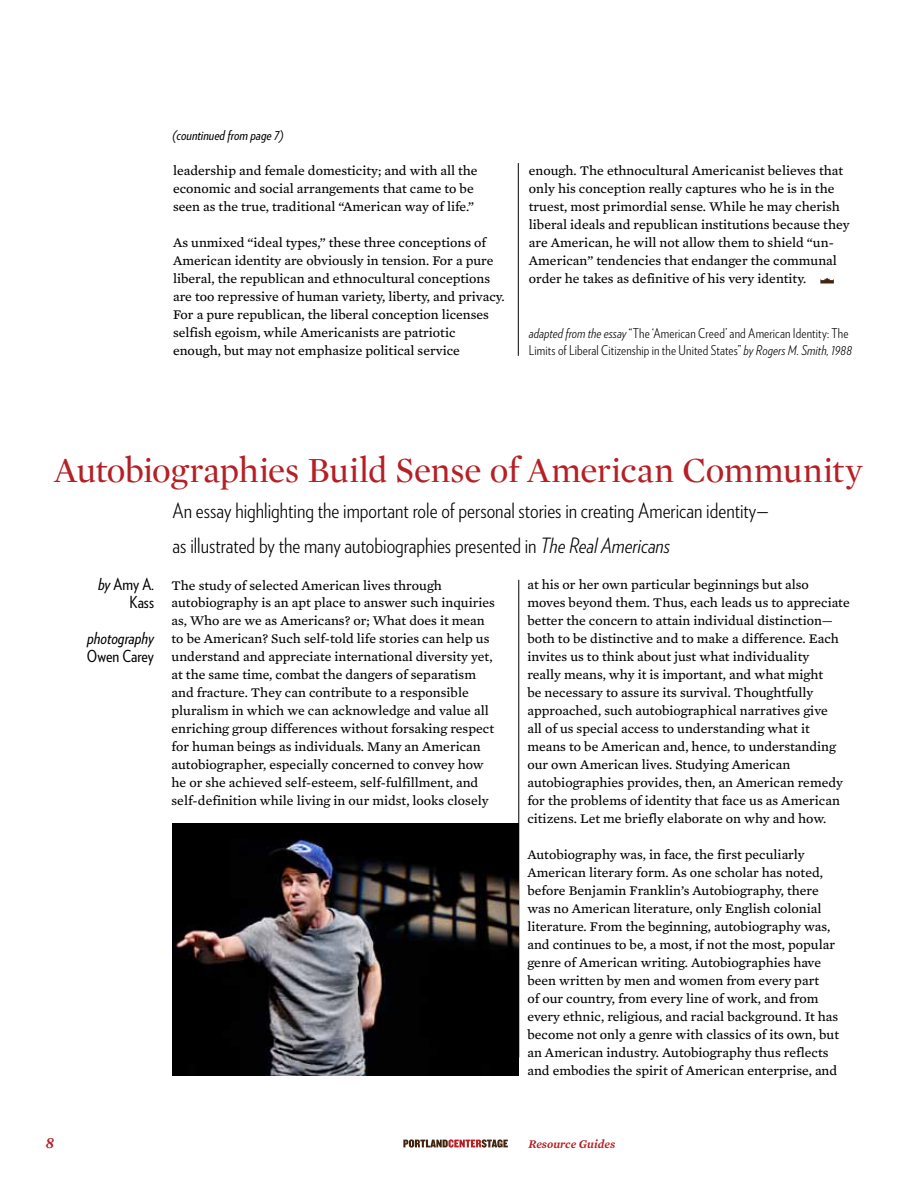
<style>
.page{position:relative;width:918px;height:1188px;background:#fff}
.page>*{position:absolute;margin:0;border:0;box-sizing:border-box;transform-origin:0 0}
.t1{font:36px "Mercury Display Roman";letter-spacing:-.015em;color:#b52025}
.t2{font:300 21px/36px "Verlag Condensed";color:#000}
.t3{font:16.5px/18px "Verlag Condensed";color:#000;text-align:right}
.t4{font:italic 16.5px "Verlag Condensed";color:#000}
.t5{font:italic 600 16.05px "Mercury Text G1";color:#b52025}
.t6{font:13.5px/18px "Mercury Text G3 Roman";color:#000}
.t7{font:300 13.5px/18px "Verlag Condensed";letter-spacing:.01em;color:#000}
.t8{font:italic 13.5px "Verlag Condensed";color:#000}
.t9{font:italic 600 12px "Mercury Text G1";color:#b52025}
.s1{font-style:italic}
</style>
<div class="page">
<svg style="left:403px;top:1139px;width:105px;height:9px"></svg>
<hr style="left:518px;top:580px;width:1px;height:478px;background:#000">
<svg style="left:820px;top:278px;width:14px;height:5px"></svg>
<img style="left:173px;top:824px;width:345px;height:252px">
<hr style="left:518px;top:163px;width:1px;height:193px;background:#000">
<p class="t8" style="left:173px;top:125px;width:112px">(countinued from page 7)</p>
<p class="t6" style="left:173px;top:162px;width:306px">leadership and female domesticity; and with all the economic and social arrangements that came to be seen as the true, traditional “American way of life.”</p>
<p class="t6" style="left:173px;top:234px;width:333px">As unmixed “ideal types,” these three conceptions of American identity are obviously in tension. For a pure liberal, the republican and ethnocultural conceptions are too repressive of human variety, liberty, and privacy.<br>For a pure republican, the liberal conception licenses selfish egoism, while Americanists are patriotic enough, but may not emphasize political service</p>
<p class="t6" style="left:529px;top:162px;width:322px">enough. The ethnocultural Americanist believes that only his conception really captures who he is in the truest, most primordial sense. While he may cherish liberal ideals and republican institutions because they are American, he will not allow them to shield “un-American” tendencies that endanger the communal order he takes as definitive of his very identity.</p>
<p class="t7" style="left:529px;top:323px;width:324px"><span class="s1">adapted from the essay</span> “The ‘American Creed’ and American Identity: The<br>Limits of Liberal Citizenship in the United States” <span class="s1">by Rogers M. Smith, 1988</span></p>
<h1 class="t1" style="left:54px;top:449px;width:810px">Autobiographies Build Sense of American Community</h1>
<h2 class="t2" style="left:173px;top:491px;width:598px">An essay highlighting the important role of personal stories in creating American identity— as illustrated by the many autobiographies presented in <span class="s1">The Real Americans</span></h2>
<p class="t3" style="left:98px;top:574px;width:58px"><span class="s1">by</span> Amy A.<br>Kass</p>
<p class="t4" style="left:87px;top:626px;width:68px">photography</p>
<p class="t3" style="left:87px;top:646px;width:69px">Owen Carey</p>
<p class="t6" style="left:172px;top:576px;width:325px">The study of selected American lives through autobiography is an apt place to answer such inquiries as, Who are we as Americans? or; What does it mean to be American? Such self-told life stories can help us understand and appreciate international diversity yet, at the same time, combat the dangers of separatism and fracture. They can contribute to a responsible pluralism in which we can acknowledge and value all enriching group differences without forsaking respect for human beings as individuals. Many an American autobiographer, especially concerned to convey how he or she achieved self-esteem, self-fulfillment, and self-definition while living in our midst, looks closely</p>
<p class="t6" style="left:527px;top:576px;width:324px">at his or her own particular beginnings but also moves beyond them. Thus, each leads us to appreciate better the concern to attain individual distinction— both to be distinctive and to make a difference. Each invites us to think about just what individuality<br>really means, why it is important, and what might<br>be necessary to assure its survival. Thoughtfully approached, such autobiographical narratives give<br>all of us special access to understanding what it means to be American and, hence, to understanding our own American lives. Studying American autobiographies provides, then, an American remedy for the problems of identity that face us as American citizens. Let me briefly elaborate on why and how.</p>
<p class="t6" style="left:527px;top:846px;width:313px">Autobiography was, in face, the first peculiarly American literary form. As one scholar has noted, before Benjamin Franklin’s Autobiography, there was no American literature, only English colonial literature. From the beginning, autobiography was, and continues to be, a most, if not the most, popular genre of American writing. Autobiographies have been written by men and women from every part<br>of our country, from every line of work, and from every ethnic, religious, and racial background. It has become not only a genre with classics of its own, but an American industry. Autobiography thus reflects and embodies the spirit of American enterprise, and</p>
<p class="t5" style="left:46px;top:1132px;width:10px">8</p>
<p class="t9" style="left:528px;top:1136px;width:89px">Resource Guides</p>
</div>
